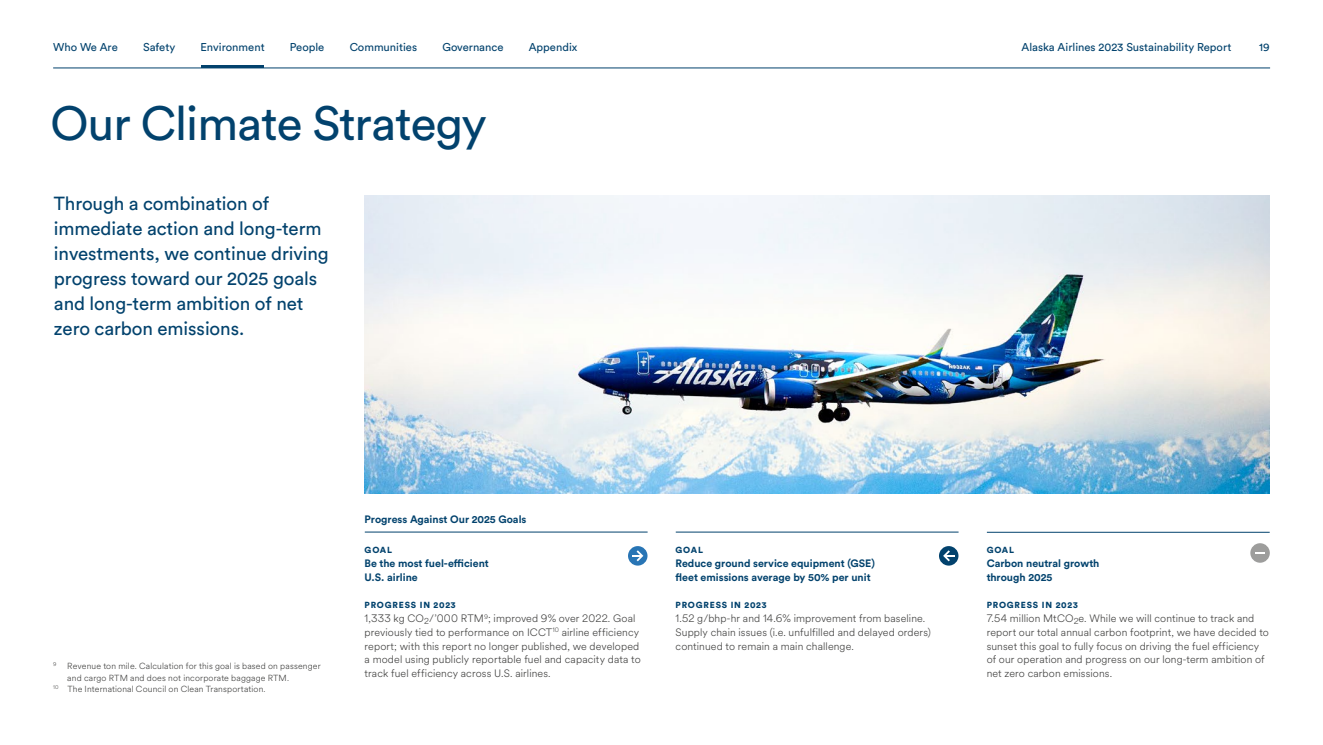
<style>
.page{position:relative;width:1323px;height:745px;background:#fff}
.page>*{position:absolute;margin:0;border:0;box-sizing:border-box;transform-origin:0 0}
.t1{font:47.5px "Circular Std";letter-spacing:-.02em;color:#02426d}
.t2{font:18.75px/25px "Circular Std";letter-spacing:-.005em;color:#02426d}
.t3{font:11.25px "Circular Std";color:#02426d}
.t4{font:300 10.62px/13.8px "Circular Spotify Text";letter-spacing:.01em;color:#3c3c3b}
.t5{font:700 10.62px/13.8px "Circular Std";color:#02426d}
.t6{font:300 8.75px "Circular Spotify Text";letter-spacing:.02em;color:#3c3c3b}
.t7{font:900 8.75px "Circular Std";letter-spacing:.09em;color:#02426d}
</style>
<div class="page">
<hr style="left:676px;top:531px;width:282px;height:1px;background:#02426d">
<hr style="left:987px;top:531px;width:283px;height:1px;background:#02426d">
<img style="left:365px;top:195px;width:905px;height:298px">
<hr style="left:365px;top:531px;width:283px;height:1px;background:#02426d">
<svg style="left:628px;top:545px;width:19px;height:20px"></svg>
<svg style="left:632px;top:550px;width:11px;height:11px"></svg>
<svg style="left:939px;top:545px;width:19px;height:20px"></svg>
<svg style="left:943px;top:550px;width:11px;height:11px"></svg>
<div style="left:1250px;top:543px;width:20px;height:19px;background:#9d9d9c;border-radius:50%"></div>
<hr style="left:53px;top:68px;width:1217px;height:1px;background:#02426d">
<hr style="left:201px;top:65px;width:63px;height:3px;background:#02426d">
<p class="t3" style="left:53px;top:40px;width:66px">Who We Are</p>
<p class="t3" style="left:143px;top:40px;width:34px">Safety</p>
<p class="t3" style="left:201px;top:40px;width:66px">Environment</p>
<p class="t3" style="left:290px;top:40px;width:36px">People</p>
<p class="t3" style="left:350px;top:40px;width:69px">Communities</p>
<p class="t3" style="left:442px;top:40px;width:63px">Governance</p>
<p class="t3" style="left:529px;top:40px;width:50px">Appendix</p>
<p class="t3" style="left:1021px;top:40px;width:211px">Alaska Airlines 2023 Sustainability Report</p>
<p class="t3" style="left:1259px;top:40px;width:12px">19</p>
<h1 class="t1" style="left:50px;top:94px;width:438px">Our Climate Strategy</h1>
<h2 class="t2" style="left:54px;top:191px;width:276px">Through a combination of immediate action and long-term investments, we continue driving progress toward our 2025 goals and long-term ambition of net zero carbon emissions.</h2>
<p class="t6" style="left:53px;top:659px;width:269px"><sup>9</sup> Revenue ton mile. Calculation for this goal is based on passenger</p>
<p class="t6" style="left:67px;top:671px;width:223px">and cargo RTM and does not incorporate baggage RTM.</p>
<p class="t6" style="left:53px;top:682px;width:214px"><sup>10</sup> The International Council on Clean Transportation.</p>
<p class="t5" style="left:365px;top:512px;width:163px">Progress Against Our 2025 Goals</p>
<p class="t7" style="left:365px;top:544px;width:29px">GOAL</p>
<p class="t5" style="left:365px;top:555px;width:126px">Be the most fuel-efficient<br>U.S. airline</p>
<p class="t7" style="left:365px;top:599px;width:93px">PROGRESS IN 2023</p>
<p class="t4" style="left:365px;top:611px;width:278px">1,333 kg CO<sub>2</sub>/’000 RTM<sup>9</sup>; improved 9% over 2022. Goal previously tied to performance on ICCT<sup>10</sup> airline efficiency report; with this report no longer published, we developed a model using publicly reportable fuel and capacity data to track fuel efficiency across U.S. airlines.</p>
<p class="t7" style="left:676px;top:544px;width:29px">GOAL</p>
<p class="t5" style="left:676px;top:555px;width:201px">Reduce ground service equipment (GSE) fleet emissions average by 50% per unit</p>
<p class="t7" style="left:676px;top:599px;width:93px">PROGRESS IN 2023</p>
<p class="t4" style="left:676px;top:611px;width:257px">1.52 g/bhp-hr and 14.6% improvement from baseline.<br>Supply chain issues (i.e. unfulfilled and delayed orders) continued to remain a main challenge.</p>
<p class="t7" style="left:987px;top:544px;width:29px">GOAL</p>
<p class="t5" style="left:987px;top:555px;width:114px">Carbon neutral growth through 2025</p>
<p class="t7" style="left:987px;top:599px;width:93px">PROGRESS IN 2023</p>
<p class="t4" style="left:987px;top:611px;width:284px">7.54 million MtCO<sub>2</sub>e. While we will continue to track and report our total annual carbon footprint, we have decided to sunset this goal to fully focus on driving the fuel efficiency of our operation and progress on our long-term ambition of net zero carbon emissions.</p>
</div>
